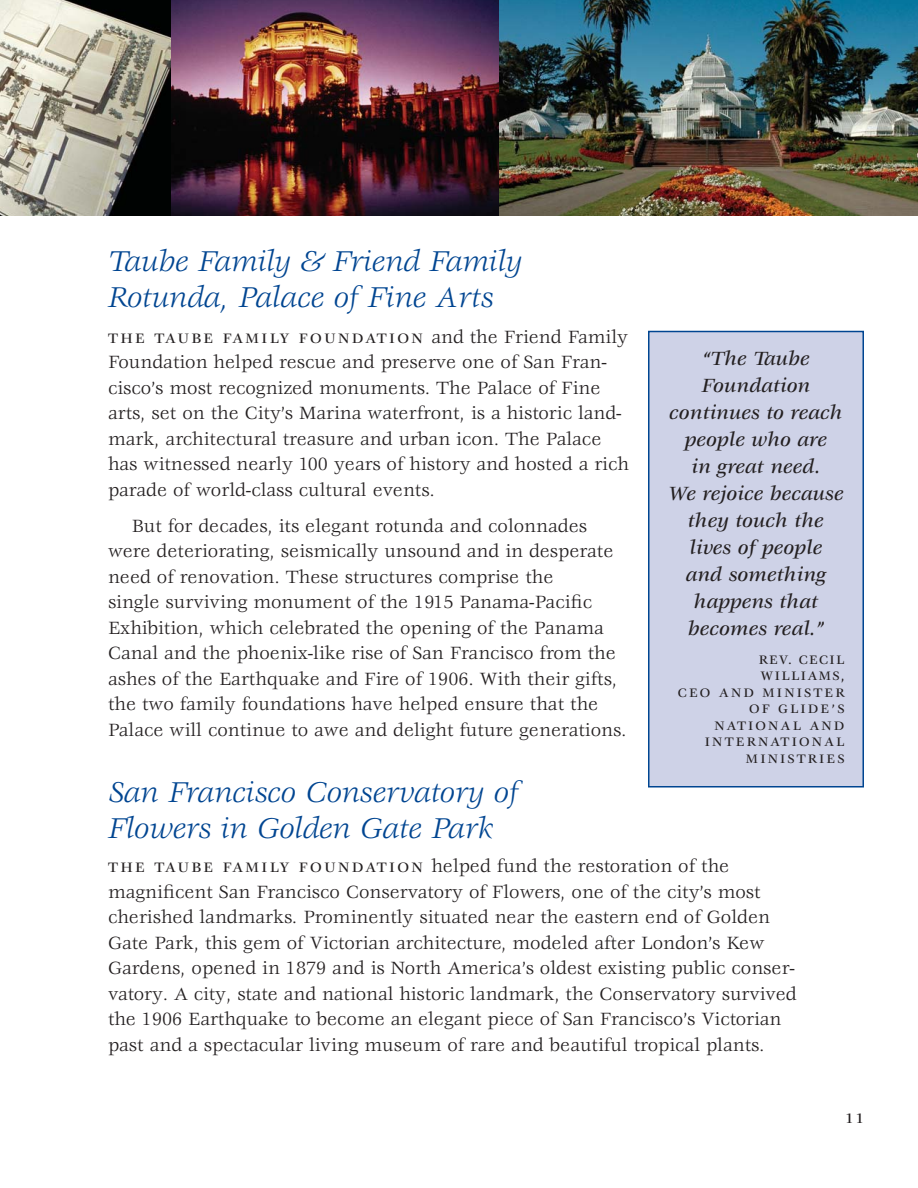
<style>
.page{position:relative;width:918px;height:1188px;background:#fff}
.page>*{position:absolute;margin:0;border:0;box-sizing:border-box;transform-origin:0 0}
.t1{font:italic 31.5px/36px "Veljovic";color:#004591}
.t2{font:italic 500 21px/27px "Veljovic";color:#231f20;text-align:center}
.t3{font:19.5px/25.5px "Veljovic";color:#231f20}
.t4{font:500 15px "Veljovic";letter-spacing:.16em;color:#231f20}
.t5{font:500 13.5px/16.5px "Veljovic";letter-spacing:.16em;color:#231f20;text-align:right}
.s1{font-weight:400;font-size:19.5px}
.s2{font-weight:500;font-size:15px}
</style>
<div class="page">
<img style="left:170px;top:0;width:330px;height:216px">
<img style="left:0;top:0;width:170px;height:216px">
<img style="left:500px;top:0;width:418px;height:216px">
<div style="left:649px;top:332px;width:214px;height:455px;background:#ced2e7"></div>
<div style="left:648px;top:331px;width:216px;height:457px;border:2px solid #004591"></div>
<p class="t1" style="left:108px;top:245px;width:416px">Taube Family &amp; Friend Family<br>Rotunda, Palace of Fine Arts</p>
<p class="t4" style="left:108px;top:332px;width:521px">THE TAUBE FAMILY FOUNDATION <span class="s1">and the Friend Family</span></p>
<p class="t3" style="left:108px;top:351px;width:523px">Foundation helped rescue and preserve one of San Fran&shy;cisco’s most recognized monuments. The Palace of Fine arts, set on the City’s Marina waterfront, is a historic land&shy;mark, architectural treasure and urban icon. The Palace has witnessed nearly 100 years of history and hosted a rich parade of world-class cultural events.</p>
<p class="t3" style="left:108px;top:514px;width:520px;text-indent:24px">But for decades, its elegant rotunda and colonnades were deteriorating, seismically unsound and in desperate need of renovation. These structures comprise the<br>single surviving monument of the 1915 Panama-Pacific Exhibition, which celebrated the opening of the Panama Canal and the phoenix-like rise of San Francisco from the ashes of the Earthquake and Fire of 1906. With their gifts, the two family foundations have helped ensure that the Palace will continue to awe and delight future generations.</p>
<p class="t1" style="left:108px;top:776px;width:412px">San Francisco Conservatory of<br>Flowers in Golden Gate Park</p>
<p class="t3" style="left:108px;top:855px;width:690px"><span class="s2">T H E TAU B E FA M I LY FO U N DAT I O N</span> helped fund the restoration of the magnificent San Francisco Conservatory of Flowers, one of the city’s most cherished landmarks. Prominently situated near the eastern end of Golden Gate Park, this gem of Victorian architecture, modeled after London’s Kew Gardens, opened in 1879 and is North America’s oldest existing public conser&shy;vatory. A city, state and national historic landmark, the Conservatory survived the 1906 Earthquake to become an elegant piece of San Francisco’s Victorian past and a spectacular living museum of rare and beautiful tropical plants.</p>
<p class="t2" style="left:668px;top:346px;width:177px">“The Taube<br>Foundation continues to reach people who are<br>in great need.<br>We rejoice because they touch the lives of people<br>and something happens that becomes real.”</p>
<p class="t5" style="left:678px;top:652px;width:168px">REV. CECIL<br>WILLIAMS,<br>CEO AND MINISTER<br>OF GLIDE’S<br>NATIONAL AND<br>INTERNATIONAL<br>MINISTRIES</p>
<p class="t4" style="left:845px;top:1112px;width:20px">11</p>
</div>
